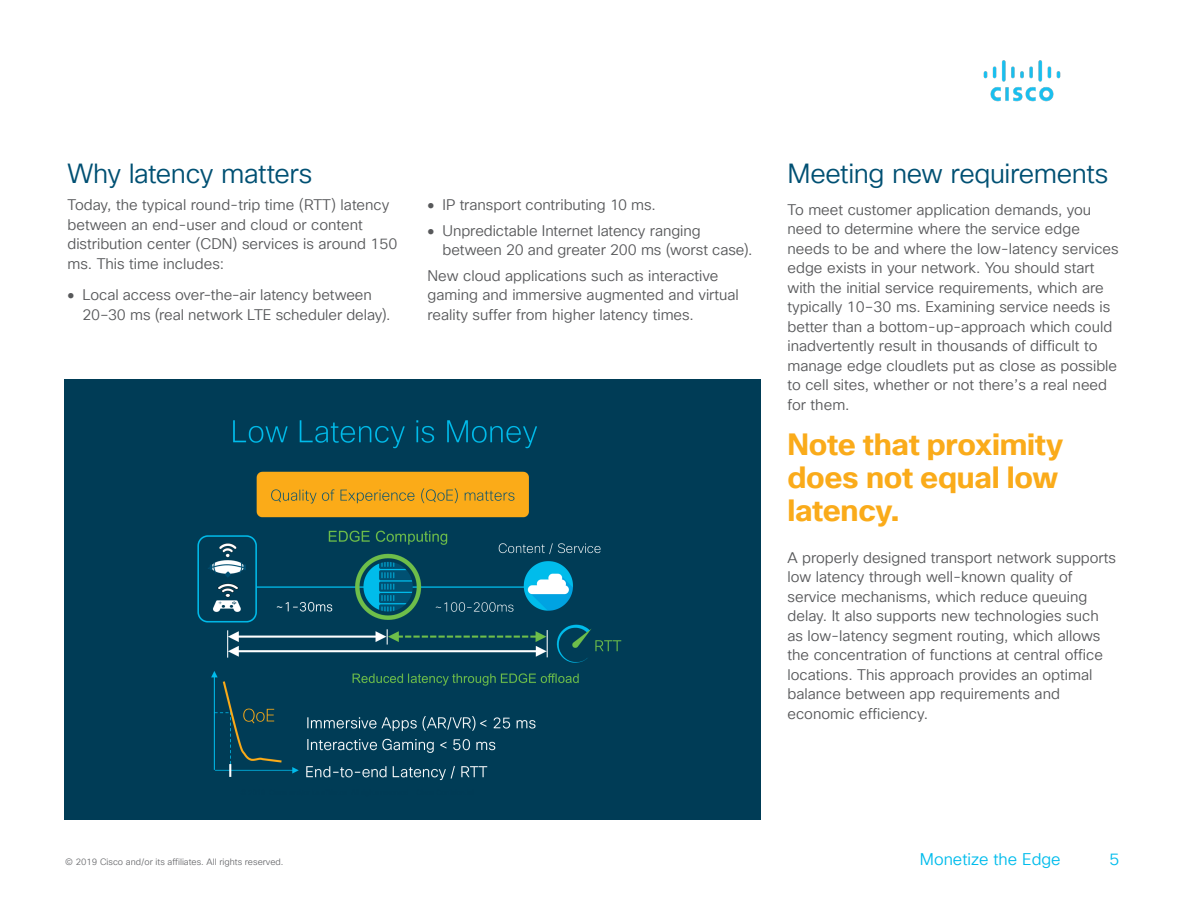
<style>
.page{position:relative;width:1188px;height:918px;background:#fff}
.page>*{position:absolute;margin:0;border:0;box-sizing:border-box;transform-origin:0 0}
.Sidebar_Heading_Oran{font:700 30px/33px "Cisco Sans TT";letter-spacing:-.01em;color:#faab1a}
.Body{font:27px "Cisco Sans TT Light";letter-spacing:-.015em;color:#005073}
.Subhead2_Indigo{font:27px "Cisco Sans TT Light";letter-spacing:-.02em;color:#005073}
.t1{font:16.5px "Cisco Sans TT Light";color:#01bcec}
.Body-2{font:15px/19.5px "Cisco Sans TT Light";color:#57585a}
.t2{font:9px "Cisco Sans TT Light";color:#6c6d70}
</style>
<div class="page">
<img style="left:983px;top:60px;width:78px;height:42px">
<img style="left:65px;top:379px;width:695px;height:440px">
<p class="Subhead2_Indigo" style="left:68px;top:156px;width:246px">Why latency matters</p>
<p class="Body-2" style="left:68px;top:196px;width:332px">Today, the typical round-trip time (RTT) latency between an end-user and cloud or content distribution center (CDN) services is around 150 ms. This time includes:</p>
<p class="Body-2" style="left:82px;top:286px;width:310px;text-indent:-15px">• Local access over-the-air latency between<br>20–30 ms (real network LTE scheduler delay).</p>
<p class="Body-2" style="left:428px;top:196px;width:230px">• IP transport contributing 10 ms.</p>
<p class="Body-2" style="left:442px;top:221px;width:311px;text-indent:-15px">• Unpredictable Internet latency ranging between 20 and greater 200 ms (worst case).</p>
<p class="Body-2" style="left:428px;top:266px;width:313px">New cloud applications such as interactive gaming and immersive augmented and virtual reality suffer from higher latency times.</p>
<p class="Body" style="left:788px;top:156px;width:322px">Meeting new requirements</p>
<p class="Body-2" style="left:788px;top:200px;width:333px">To meet customer application demands, you need to determine where the service edge needs to be and where the low-latency services edge exists in your network. You should start with the initial service requirements, which are typically 10–30 ms. Examining service needs is better than a bottom-up-approach which could inadvertently result in thousands of difficult to manage edge cloudlets put as close as possible to cell sites, whether or not there’s a real need for them.</p>
<p class="Sidebar_Heading_Oran" style="left:788px;top:428px;width:277px">Note that proximity does not equal low latency.</p>
<p class="Body-2" style="left:788px;top:548px;width:330px">A properly designed transport network supports low latency through well-known quality of service mechanisms, which reduce queuing delay. It also supports new technologies such as low-latency segment routing, which allows the concentration of functions at central office locations. This approach provides an optimal balance between app requirements and economic efficiency.</p>
<p class="t2" style="left:65px;top:856px;width:220px">© 2019 Cisco and/or its affiliates. All rights reserved.</p>
<p class="t1" style="left:920px;top:849px;width:142px">Monetize the Edge</p>
<p class="t1" style="left:1110px;top:849px;width:11px">5</p>
</div>
